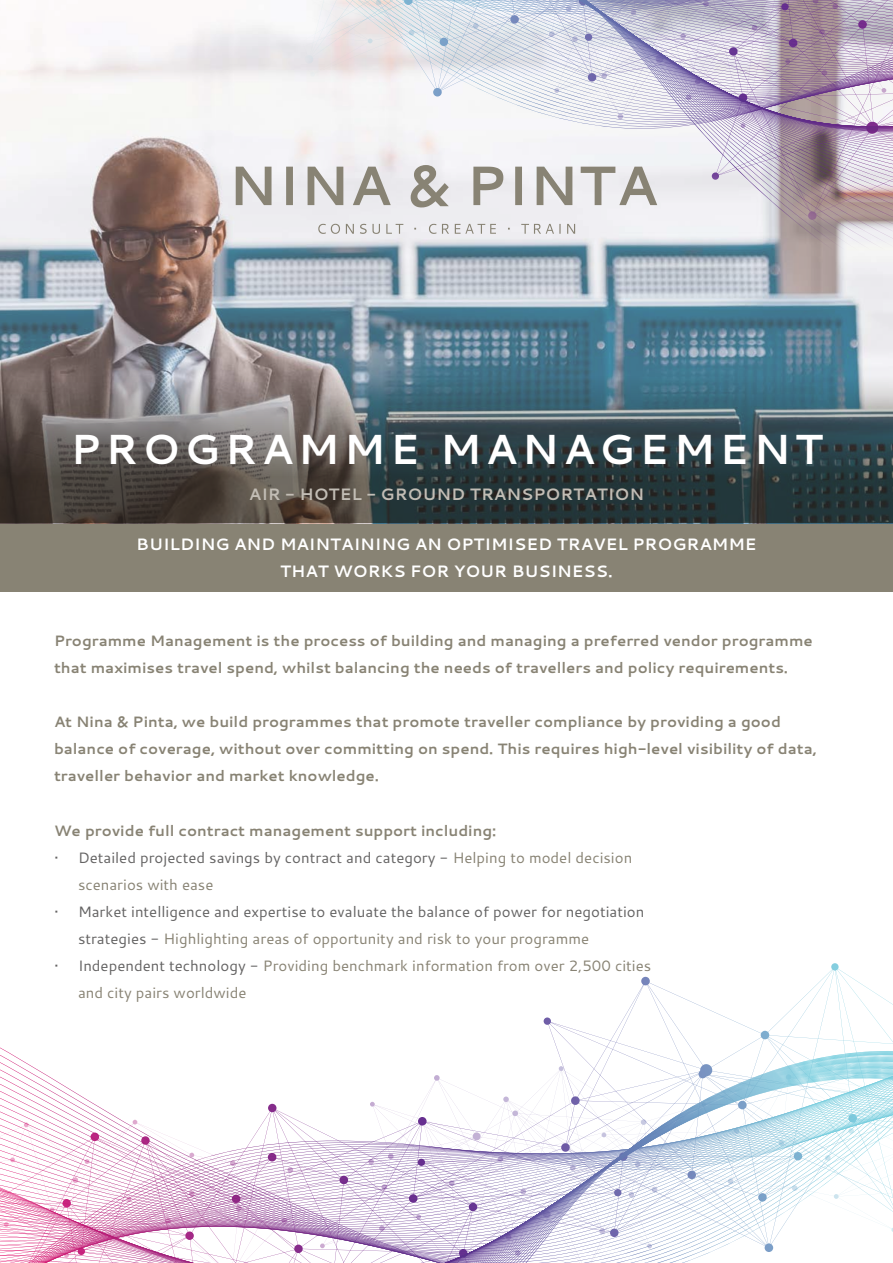
<style>
.page{position:relative;width:893px;height:1263px;background:#fff}
.page>*{position:absolute;margin:0;border:0;box-sizing:border-box;transform-origin:0 0}
.t1{font:700 42px "Cantarell";letter-spacing:.1em;color:#fff}
.t2{font:700 16.5px/27px "Cantarell";color:#fff;text-align:center}
.t3{font:700 16.5px "Cantarell";color:#c2bdb5}
.t4{font:700 15px/27px "Cantarell";color:#888374}
.t5{font:15px/27px "Cantarell";color:#646363}
.t6{font:15px/27px "Cantarell";color:#888374}
.s1{color:#888374}
.s2{color:#646363}
</style>
<div class="page">
<div style="left:0;top:523px;width:893px;height:69px;background:#888374"></div>
<svg style="left:543px;top:963px;width:350px;height:78px"></svg>
<svg style="left:13px;top:1057px;width:32px;height:206px"></svg>
<svg style="left:45px;top:1074px;width:31px;height:189px"></svg>
<svg style="left:76px;top:1093px;width:31px;height:170px"></svg>
<svg style="left:107px;top:1111px;width:29px;height:152px"></svg>
<svg style="left:136px;top:1120px;width:27px;height:143px"></svg>
<svg style="left:163px;top:1134px;width:26px;height:129px"></svg>
<svg style="left:189px;top:1145px;width:23px;height:118px"></svg>
<svg style="left:212px;top:1150px;width:22px;height:113px"></svg>
<svg style="left:234px;top:1136px;width:20px;height:127px"></svg>
<svg style="left:254px;top:1103px;width:19px;height:158px"></svg>
<svg style="left:273px;top:1104px;width:17px;height:159px"></svg>
<svg style="left:290px;top:1116px;width:16px;height:147px"></svg>
<svg style="left:306px;top:1124px;width:15px;height:139px"></svg>
<svg style="left:321px;top:1132px;width:14px;height:131px"></svg>
<svg style="left:335px;top:1139px;width:14px;height:124px"></svg>
<svg style="left:349px;top:1140px;width:12px;height:123px"></svg>
<svg style="left:361px;top:1101px;width:12px;height:162px"></svg>
<svg style="left:373px;top:1049px;width:520px;height:214px"></svg>
<img style="left:0;top:24px;width:893px;height:352px">
<svg style="left:0;top:376px;width:893px;height:147px;background:#4c5659"></svg>
<svg style="left:236px;top:165px;width:66px;height:42px"></svg>
<svg style="left:871px;top:0;width:14px;height:250px"></svg>
<svg style="left:857px;top:0;width:14px;height:250px"></svg>
<svg style="left:845px;top:0;width:12px;height:250px"></svg>
<svg style="left:833px;top:0;width:12px;height:250px;background:#b3a1ae"></svg>
<svg style="left:302px;top:0;width:531px;height:250px"></svg>
<h1 class="t1" style="left:70px;top:420px;width:754px">PROGRAMME MANAGEMENT</h1>
<p class="t3" style="left:249px;top:482px;width:397px">AIR - HOTEL - GROUND TRANSPORTATION</p>
<p class="t2" style="left:136px;top:530px;width:622px">BUILDING AND MAINTAINING AN OPTIMISED TRAVEL PROGRAMME<br>THAT WORKS FOR YOUR BUSINESS.</p>
<p class="t4" style="left:54px;top:627px;width:760px">Programme Management is the process of building and managing a preferred vendor programme that maximises travel spend, whilst balancing the needs of travellers and policy requirements.</p>
<p class="t4" style="left:54px;top:708px;width:764px">At Nina &amp; Pinta, we build programmes that promote traveller compliance by providing a good balance of coverage, without over committing on spend. This requires high-level visibility of data, traveller behavior and market knowledge.</p>
<p class="t4" style="left:54px;top:816px;width:444px">We provide full contract management support including:</p>
<p class="t5" style="left:78px;top:843px;width:556px;text-indent:-24px">• Detailed projected savings by contract and category - <span class="s1">Helping to model decision scenarios with ease</span></p>
<p class="t5" style="left:78px;top:897px;width:568px;text-indent:-24px">• Market intelligence and expertise to evaluate the balance of power for negotiation strategies - <span class="s1">Highlighting areas of opportunity and risk to your programme</span></p>
<p class="t6" style="left:78px;top:951px;width:575px;text-indent:-24px"><span class="s2">• Independent technology -</span> Providing benchmark information from over 2,500 cities and city pairs worldwide</p>
</div>
